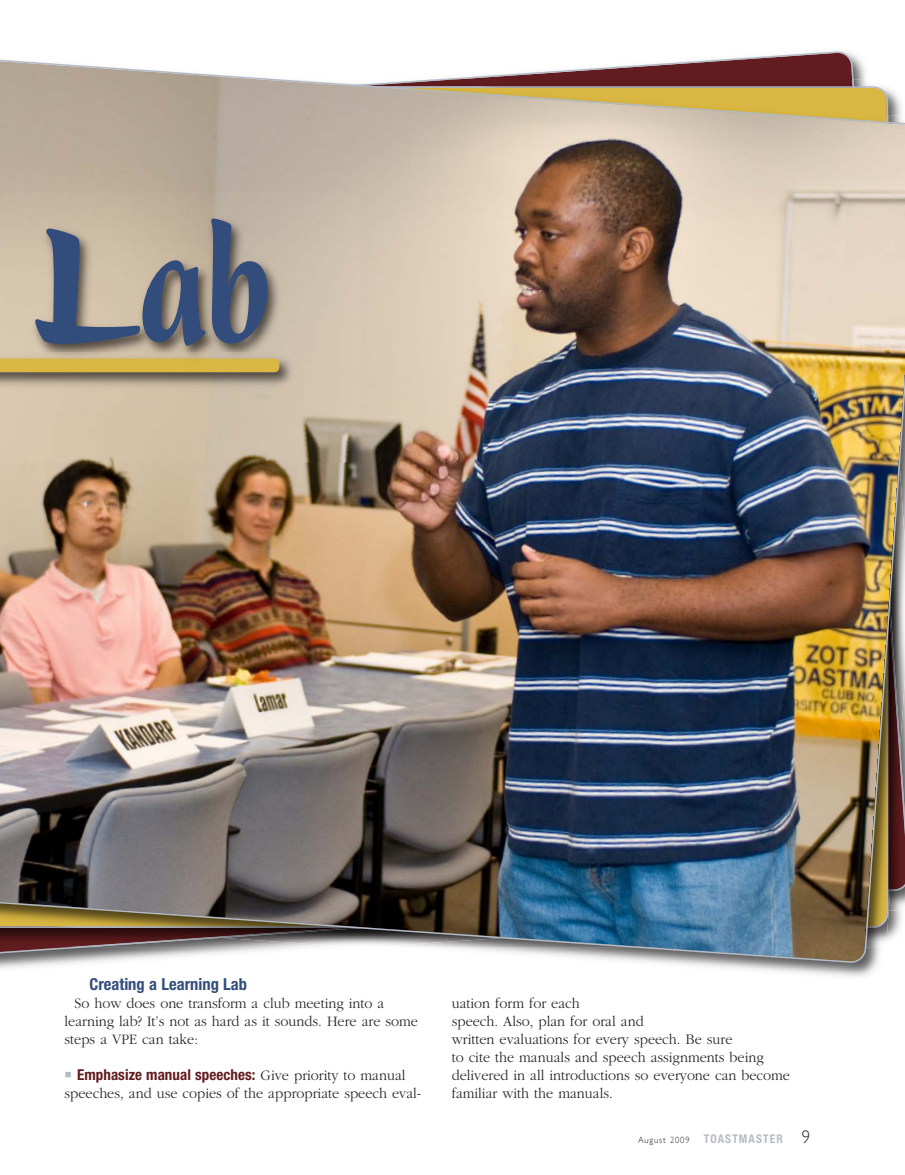
<style>
.page{position:relative;width:905px;height:1175px;background:#fff}
.page>*{position:absolute;margin:0;border:0;box-sizing:border-box;transform-origin:0 0}
.t1{font:900 condensed 189px "Present LT Std";color:#324d7c;scale:.8 1}
.t2{font:700 condensed 16.5px "Helvetica Neue LT Std";color:#324d7c}
.t3{font:300 15px/18px "ITC Garamond Std";color:#272627;scale:.95 1}
.t4{font:700 condensed 15px "Helvetica Neue LT Std";letter-spacing:.005em;color:#611c1f}
.t5{font:700 condensed 12px "Helvetica Neue LT Std";letter-spacing:.1em;color:#b4bbc7;scale:.95 1}
.s1{font-family:"ITC Garamond Std";font-weight:300;font-stretch:normal;color:#272627}
.s2{font-family:"Gill Sans";font-weight:300;font-stretch:normal;font-size:9px;color:#272627}
.s3{font-family:"Gill Sans";font-weight:300;font-stretch:normal;font-size:18px;color:#272627}
</style>
<div class="page">
<img style="left:666px;top:963px;width:211px;height:14px">
<img style="left:0;top:51px;width:904px;height:912px">
<img style="left:0;top:192px;width:360px;height:270px">
<img style="left:0;top:352px;width:298px;height:39px">
<h1 class="t1" style="left:33px;top:218px;width:299px">Lab</h1>
<p class="t2" style="left:89px;top:978px;width:159px">Creating a Learning Lab</p>
<p class="t3" style="left:65px;top:995px;width:373px;text-indent:10px">So how does one transform a club meeting into a learning lab? It’s not as hard as it sounds. Here are some steps a VPE can take:</p>
<p class="t4" style="left:77px;top:1069px;width:330px">Emphasize manual speeches: <span class="s1">Give priority to manual</span></p>
<p class="t3" style="left:65px;top:1085px;width:377px">speeches, and use copies of the appropriate speech eval-</p>
<p class="t3" style="left:452px;top:995px;width:357px">uation form for each<br>speech. Also, plan for oral and<br>written evaluations for every speech. Be sure<br>to cite the manuals and speech assignments being delivered in all introductions so everyone can become familiar with the manuals.</p>
<p class="t5" style="left:638px;top:1134px;width:183px"><span class="s2">August 2009</span> TOASTMASTER <span class="s3">9</span></p>
</div>
